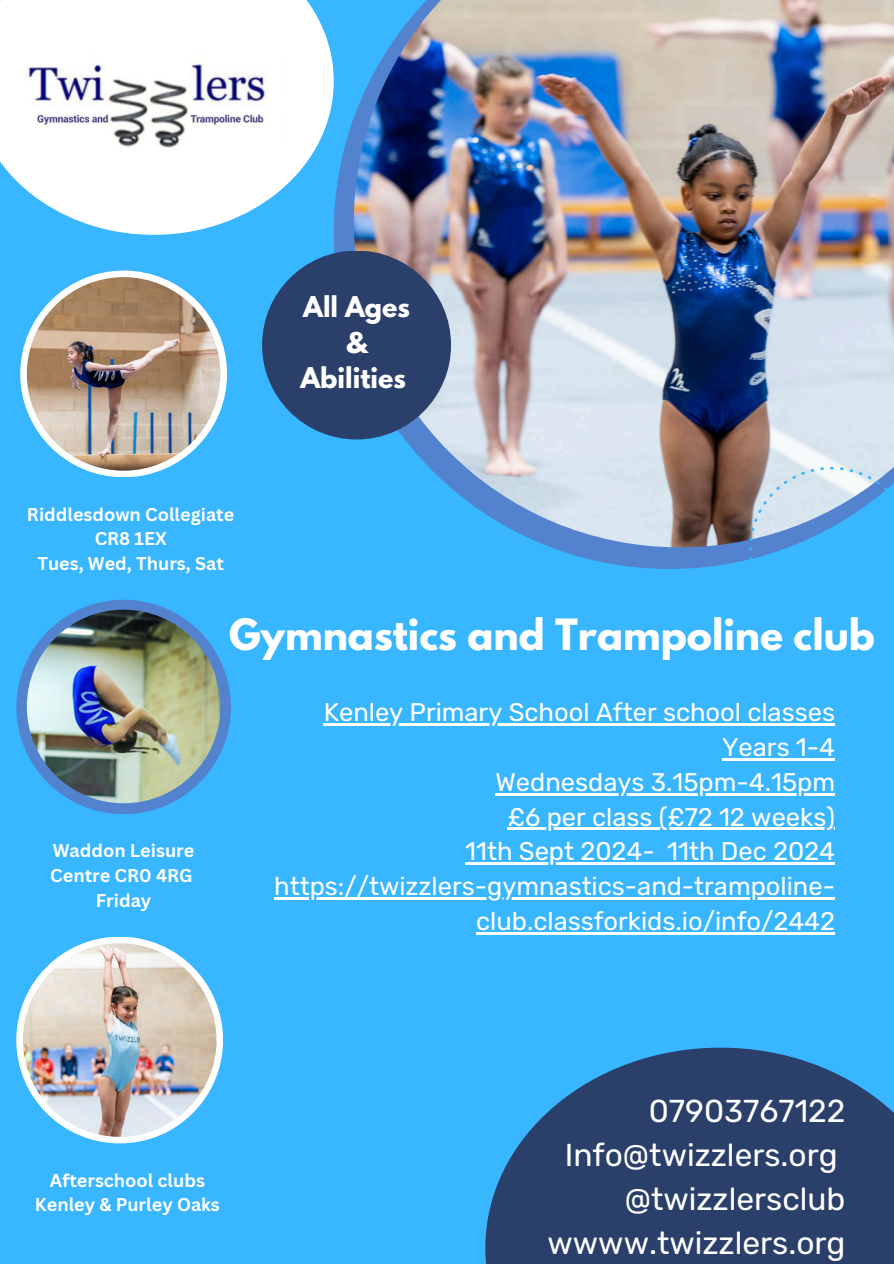
<style>
.page{position:relative;width:894px;height:1264px;background:#fff}
.page>*{position:absolute;margin:0;border:0;box-sizing:border-box;transform-origin:0 0}
.t1{font:700 38.1px "League Spartan";color:#fff}
.t2{font:31.65px/43.8px "Rubik";color:#fff;text-align:right}
.t3{font:25.5px/34.8px "Rubik";color:#fff;text-align:right}
.t4{font:700 25.35px/35.2px "League Spartan";color:#fff;text-align:center}
.t5{font:700 18px/24.8px "Canva Sans";color:#fff}
</style>
<div class="page">
<div style="left:0;top:0;width:893px;height:1263px;background:#38b6ff"></div>
<svg style="left:333px;top:68px;width:415px;height:500px"></svg>
<svg style="left:0;top:0;width:333px;height:235px;fill:#fff"></svg>
<svg style="left:485px;top:1047px;width:408px;height:216px;fill:#2a3f69"></svg>
<img style="left:354px;top:0;width:539px;height:547px">
<svg style="left:20px;top:270px;width:207px;height:207px;background:#f2f7f9"></svg>
<img style="left:27px;top:277px;width:193px;height:193px;border-radius:50%">
<div style="left:16px;top:599px;width:215px;height:215px;background:#5382ce;border-radius:50%"></div>
<img style="left:27px;top:609px;width:193px;height:194px;border-radius:50%">
<div style="left:262px;top:250px;width:189px;height:189px;background:#2a3f69;border-radius:50%"></div>
<svg style="left:748px;top:467px;width:145px;height:93px"></svg>
<svg style="left:89px;top:158px;width:83px;height:4px"></svg>
<svg style="left:16px;top:936px;width:207px;height:207px;background:#f3f9fc"></svg>
<img style="left:23px;top:943px;width:193px;height:193px;border-radius:50%">
<img style="left:0;top:51px;width:297px;height:107px">
<hr style="left:323px;top:723px;width:511px;height:2px;background:#fff">
<hr style="left:722px;top:758px;width:112px;height:2px;background:#fff">
<hr style="left:495px;top:793px;width:339px;height:2px;background:#fff">
<hr style="left:507px;top:827px;width:327px;height:3px;background:#fff">
<hr style="left:465px;top:862px;width:99px;height:3px;background:#fff">
<hr style="left:564px;top:862px;width:16px;height:3px;background:#fff">
<hr style="left:580px;top:862px;width:74px;height:3px;background:#fff">
<svg style="left:654px;top:862px;width:13px;height:3px"></svg>
<hr style="left:667px;top:862px;width:22px;height:3px;background:#fff">
<hr style="left:689px;top:862px;width:145px;height:3px;background:#fff">
<hr style="left:274px;top:897px;width:560px;height:2px;background:#fff">
<hr style="left:476px;top:932px;width:358px;height:2px;background:#fff">
<p class="t5" style="left:27px;top:501px;width:209px">Riddlesdown Collegiate</p>
<p class="t5" style="left:95px;top:526px;width:73px">CR8 1EX</p>
<p class="t5" style="left:37px;top:550px;width:188px">Tues, Wed, Thurs, Sat</p>
<p class="t4" style="left:300px;top:293px;width:111px">All Ages &amp;<br>Abilities</p>
<p class="t5" style="left:50px;top:838px;width:146px">Waddon Leisure<br>Centre CR0 4RG</p>
<h2 class="t5" style="left:96px;top:887px;width:57px">Friday</h2>
<p class="t1" style="left:229px;top:616px;width:647px">Gymnastics and Trampoline club</p>
<p class="t3" style="left:323px;top:694px;width:512px">Kenley Primary School After school classes<br>Years 1-4</p>
<p class="t3" style="left:495px;top:764px;width:341px">Wednesdays 3.15pm-4.15pm</p>
<p class="t3" style="left:507px;top:799px;width:328px">£6 per class (£72 12 weeks)</p>
<h1 class="t3" style="left:465px;top:834px;width:371px">11th Sept 2024- 11th Dec 2024</h1>
<h4 class="t3" style="left:274px;top:869px;width:562px">https://twizzlers-gymnastics-and-trampoline&shy;club.classforkids.io/info/2442</h4>
<p class="t5" style="left:35px;top:1167px;width:186px;text-align:center">Afterschool clubs<br>Kenley &amp; Purley Oaks</p>
<p class="t2" style="left:547px;top:1089px;width:299px">07903767122<br>Info@twizzlers.org @twizzlersclub wwww.twizzlers.org</p>
</div>
